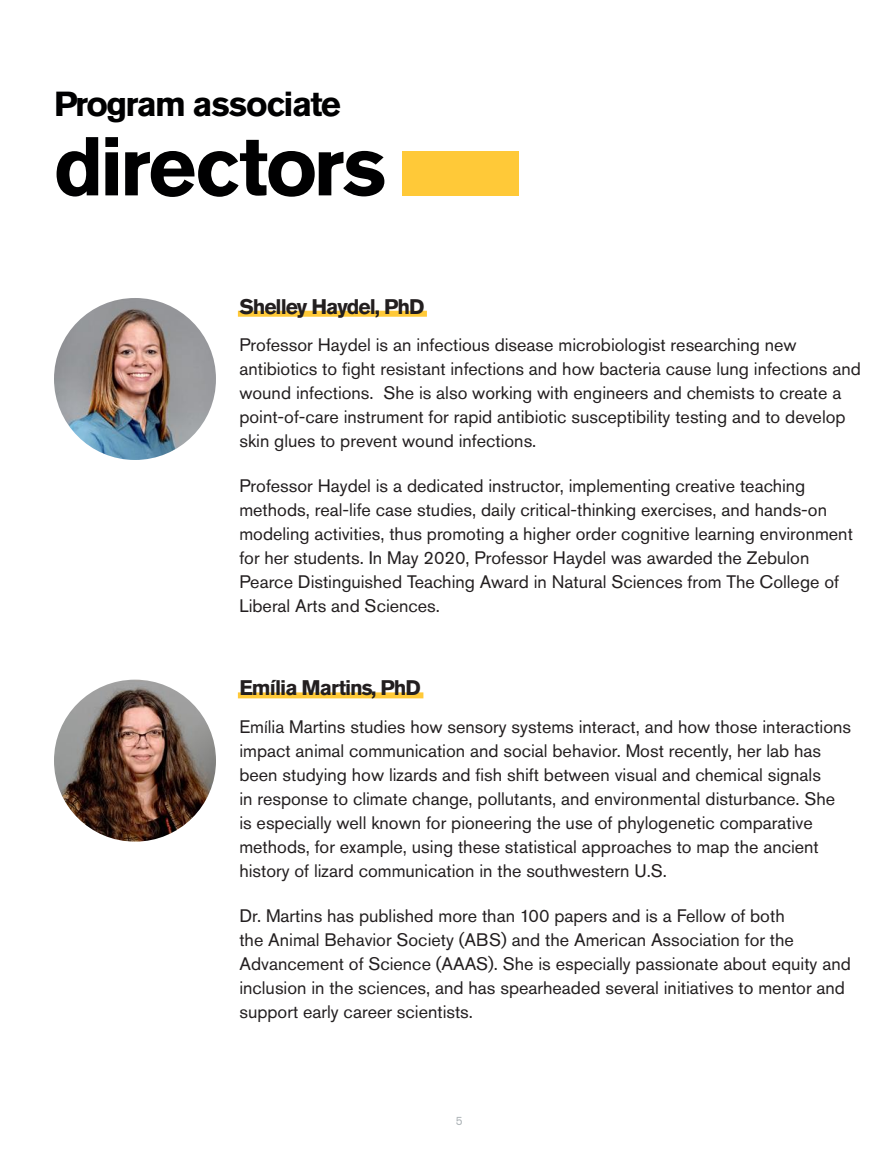
<style>
.page{position:relative;width:891px;height:1161px;background:#fff}
.page>*{position:absolute;margin:0;border:0;box-sizing:border-box;transform-origin:0 0}
.large_header{font:700 82.5px "Akzidenz Grotesk Std";letter-spacing:-.03em;color:#000001}
.large_header-2{font:700 34.5px "Akzidenz Grotesk Std";letter-spacing:-.05em;color:#000001}
._03_subheader_with_R{font:700 21px "Akzidenz Grotesk Std";letter-spacing:-.05em;color:#231f20}
._02_body{font:18px/24px "Akzidenz Grotesk Std";color:#231f20}
.t1{font:12px "Akzidenz Grotesk Std";color:#5a676e}
</style>
<div class="page">
<div style="left:238px;top:311px;width:189px;height:6px;background:#ffc938"></div>
<img style="left:54px;top:298px;width:162px;height:162px;border-radius:81px">
<div style="left:238px;top:692px;width:185px;height:6px;background:#ffc938"></div>
<img style="left:54px;top:680px;width:162px;height:162px;border-radius:81px">
<div style="left:402px;top:151px;width:116px;height:44px;background:#ffc938"></div>
<p class="large_header-2" style="left:54px;top:84px;width:289px">Program associate</p>
<p class="large_header" style="left:54px;top:119px;width:334px">directors</p>
<p class="_03_subheader_with_R" style="left:239px;top:294px;width:186px">Shelley Haydel, PhD</p>
<p class="_02_body" style="left:239px;top:333px;width:623px">Professor Haydel is an infectious disease microbiologist researching new antibiotics to fight resistant infections and how bacteria cause lung infections and wound infections. She is also working with engineers and chemists to create a point-of-care instrument for rapid antibiotic susceptibility testing and to develop skin glues to prevent wound infections.</p>
<p class="_02_body" style="left:239px;top:474px;width:615px">Professor Haydel is a dedicated instructor, implementing creative teaching methods, real-life case studies, daily critical-thinking exercises, and hands-on modeling activities, thus promoting a higher order cognitive learning environment for her students. In May 2020, Professor Haydel was awarded the Zebulon Pearce Distinguished Teaching Award in Natural Sciences from The College of Liberal Arts and Sciences.</p>
<p class="_03_subheader_with_R" style="left:239px;top:676px;width:183px">Emília Martins, PhD</p>
<p class="_02_body" style="left:239px;top:715px;width:613px">Emília Martins studies how sensory systems interact, and how those interactions impact animal communication and social behavior. Most recently, her lab has been studying how lizards and fish shift between visual and chemical signals<br>in response to climate change, pollutants, and environmental disturbance. She is especially well known for pioneering the use of phylogenetic comparative methods, for example, using these statistical approaches to map the ancient history of lizard communication in the southwestern U.S.</p>
<p class="_02_body" style="left:239px;top:904px;width:613px">Dr. Martins has published more than 100 papers and is a Fellow of both<br>the Animal Behavior Society (ABS) and the American Association for the Advancement of Science (AAAS). She is especially passionate about equity and inclusion in the sciences, and has spearheaded several initiatives to mentor and support early career scientists.</p>
<p class="t1" style="left:456px;top:1114px;width:8px">5</p>
</div>
